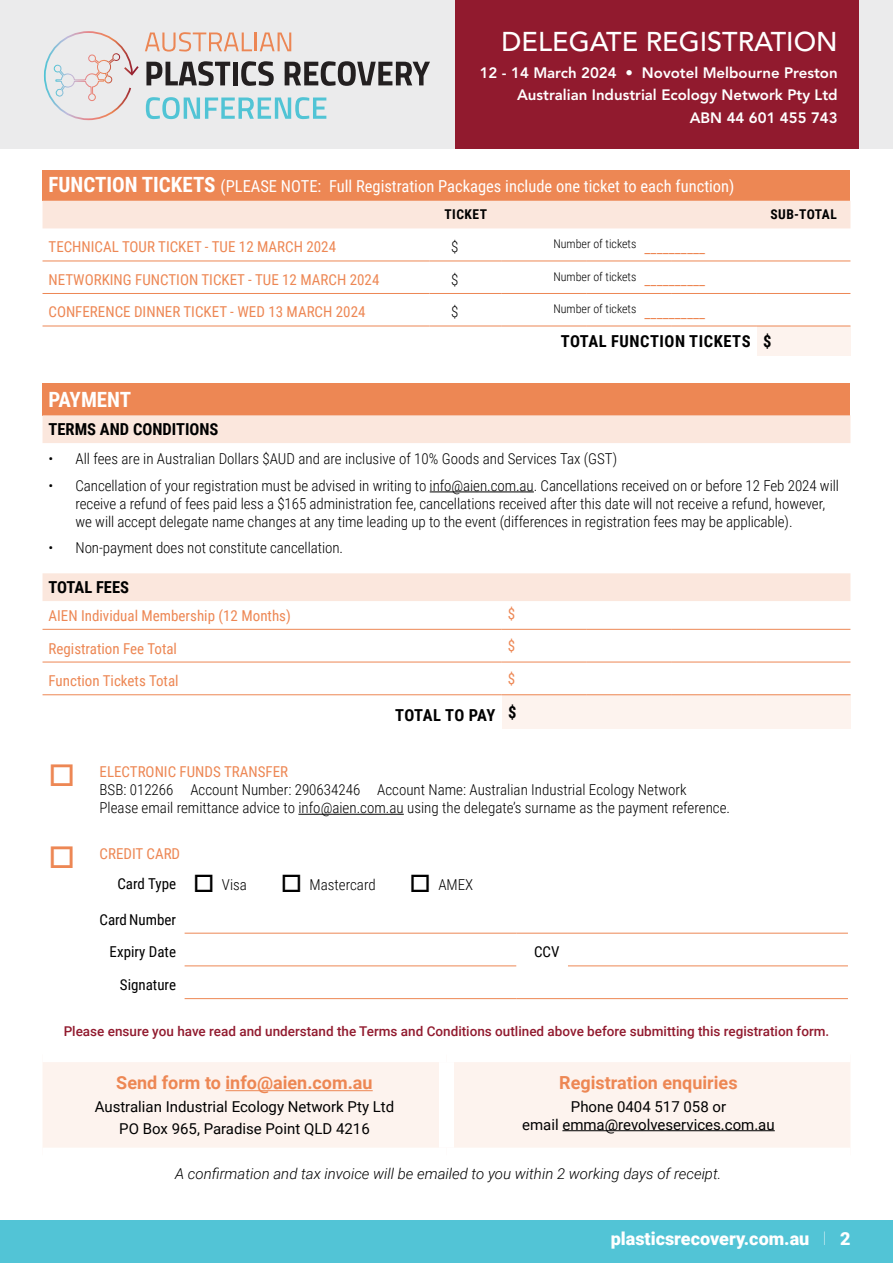
<style>
.page{position:relative;width:893px;height:1263px;background:#fff}
.page>*{position:absolute;margin:0;border:0;box-sizing:border-box;transform-origin:0 0}
.t1{font:500 27px "Avenir";color:#fff}
.t2{font:700 21px "Roboto Condensed";letter-spacing:-.005em;color:#fff}
.t3{font:700 18px "Roboto";color:#ed8754}
.t4{font:900 18px "Roboto";color:#fff}
.t5{font:16.5px "Roboto Condensed";color:#fff}
.t6{font:700 16.5px "Roboto Condensed";color:#000}
.t7{font:700 16.5px "Roboto Condensed";letter-spacing:.035em;color:#000}
.t8{font:300 15px/18px "Roboto Condensed";letter-spacing:-.005em;color:#000}
.t9{font:15px/30.2px "Roboto Condensed";color:#ed8754}
.t10{font:15px/22.2px "Roboto";color:#000;text-align:center}
.t11{font:800 15px/22.5px "Avenir";color:#fff;text-align:right}
.t12{font:italic 300 15px "Roboto";color:#000}
.t13{font:15px/32.7px "Roboto Condensed";color:#000;text-align:right}
.t14{font:500 13.5px "Roboto";color:#911a2e}
.t15{font:700 13.5px "Roboto Condensed";letter-spacing:.035em;color:#000}
.t16{font:300 12px "Roboto Condensed";color:#000}
.s1{font-weight:700;font-size:21px}
.s2{font-weight:400;font-size:15px;color:#ed8754}
.s3{color:#ed8754}
.s4{font-weight:400;color:#ed8754}
.s5{color:#000}
.s6{font-weight:300;color:#000}
.s7{font-weight:100}
</style>
<div class="page">
<div style="left:43px;top:383px;width:807px;height:32px;background:#ed8754"></div>
<svg style="left:43px;top:415px;width:807px;height:186px"></svg>
<div style="left:502px;top:695px;width:348px;height:34px;background:#fdf3ee"></div>
<hr style="left:43px;top:662px;width:459px;height:1px;background:#ed8754">
<hr style="left:502px;top:662px;width:85px;height:1px;background:#ed8754">
<hr style="left:587px;top:662px;width:85px;height:1px;background:#ed8754">
<hr style="left:672px;top:662px;width:85px;height:1px;background:#ed8754">
<hr style="left:757px;top:662px;width:93px;height:1px;background:#ed8754">
<hr style="left:43px;top:694px;width:459px;height:1px;background:#ed8754">
<hr style="left:502px;top:694px;width:85px;height:1px;background:#ed8754">
<hr style="left:587px;top:694px;width:85px;height:1px;background:#ed8754">
<hr style="left:672px;top:694px;width:85px;height:1px;background:#ed8754">
<hr style="left:757px;top:694px;width:93px;height:1px;background:#ed8754">
<hr style="left:43px;top:629px;width:459px;height:1px;background:#ed8754">
<hr style="left:502px;top:629px;width:85px;height:1px;background:#ed8754">
<hr style="left:587px;top:629px;width:85px;height:1px;background:#ed8754">
<hr style="left:672px;top:629px;width:85px;height:1px;background:#ed8754">
<hr style="left:757px;top:629px;width:93px;height:1px;background:#ed8754">
<hr style="left:430px;top:491px;width:104px;height:1px;background:#000">
<hr style="left:298px;top:814px;width:106px;height:1px;background:#000">
<hr style="left:185px;top:933px;width:331px;height:1px;background:#ed8754">
<hr style="left:516px;top:933px;width:52px;height:1px;background:#ed8754">
<hr style="left:568px;top:933px;width:280px;height:1px;background:#ed8754">
<hr style="left:185px;top:965px;width:331px;height:1px;background:#ed8754">
<hr style="left:185px;top:998px;width:331px;height:1px;background:#ed8754">
<hr style="left:516px;top:998px;width:52px;height:1px;background:#ed8754">
<hr style="left:568px;top:998px;width:280px;height:1px;background:#ed8754">
<hr style="left:568px;top:965px;width:280px;height:1px;background:#ed8754">
<div style="left:43px;top:1062px;width:807px;height:86px;background:#fdf3ee"></div>
<div style="left:439px;top:1062px;width:15px;height:86px;background:#fff"></div>
<hr style="left:226px;top:1090px;width:147px;height:1px;background:#ed8754">
<hr style="left:562px;top:1130px;width:213px;height:1px;background:#000">
<div style="left:0;top:0;width:893px;height:149px;background:#ebebec"></div>
<svg style="left:145px;top:32px;width:146px;height:20px"></svg>
<svg style="left:146px;top:61px;width:84px;height:25px"></svg>
<div style="left:233px;top:62px;width:5px;height:23px;background:#231f20"></div>
<svg style="left:241px;top:61px;width:33px;height:25px"></svg>
<svg style="left:285px;top:61px;width:145px;height:25px"></svg>
<svg style="left:146px;top:97px;width:180px;height:22px"></svg>
<svg style="left:43px;top:31px;width:96px;height:90px"></svg>
<div style="left:455px;top:0;width:404px;height:149px;background:#911a2e"></div>
<div style="left:0;top:1220px;width:893px;height:43px;background:#52c4d6"></div>
<div style="left:43px;top:170px;width:807px;height:31px;background:#ed8754"></div>
<div style="left:43px;top:201px;width:807px;height:27px;background:#fbe7dd"></div>
<div style="left:757px;top:326px;width:93px;height:29px;background:#fdf3ee"></div>
<hr style="left:43px;top:261px;width:386px;height:1px;background:#ed8754">
<hr style="left:429px;top:261px;width:73px;height:1px;background:#ed8754">
<hr style="left:502px;top:261px;width:85px;height:1px;background:#ed8754">
<hr style="left:587px;top:261px;width:85px;height:1px;background:#ed8754">
<hr style="left:672px;top:261px;width:85px;height:1px;background:#ed8754">
<hr style="left:757px;top:261px;width:93px;height:1px;background:#ed8754">
<hr style="left:43px;top:293px;width:386px;height:1px;background:#ed8754">
<hr style="left:429px;top:293px;width:73px;height:1px;background:#ed8754">
<hr style="left:502px;top:293px;width:85px;height:1px;background:#ed8754">
<hr style="left:587px;top:293px;width:85px;height:1px;background:#ed8754">
<hr style="left:672px;top:293px;width:85px;height:1px;background:#ed8754">
<hr style="left:757px;top:293px;width:93px;height:1px;background:#ed8754">
<hr style="left:43px;top:326px;width:386px;height:1px;background:#ed8754">
<hr style="left:429px;top:326px;width:73px;height:1px;background:#ed8754">
<hr style="left:502px;top:326px;width:85px;height:1px;background:#ed8754">
<hr style="left:587px;top:326px;width:85px;height:1px;background:#ed8754">
<hr style="left:672px;top:326px;width:85px;height:1px;background:#ed8754">
<hr style="left:757px;top:326px;width:93px;height:1px;background:#ed8754">
<h1 class="t1" style="left:502px;top:26px;width:338px">DELEGATE REGISTRATION</h1>
<p class="t11" style="left:480px;top:61px;width:359px">12 - 14 March 2024 • Novotel Melbourne Preston<br>Australian Industrial Ecology Network Pty Ltd<br>ABN 44 601 455 743</p>
<p class="t5" style="left:49px;top:175px;width:687px"><span class="s1">FUNCTION TICKETS</span> (PLEASE NOTE: Full Registration Packages include one ticket to each function)</p>
<p class="t15" style="left:444px;top:204px;width:44px">TICKET</p>
<p class="t15" style="left:770px;top:204px;width:68px">SUB-TOTAL</p>
<p class="t9" style="left:49px;top:231px;width:289px">TECHNICAL TOUR TICKET - TUE 12 MARCH 2024</p>
<p class="t8" style="left:451px;top:238px;width:9px">$</p>
<p class="t16" style="left:553px;top:236px;width:153px">Number of tickets <span class="s2">__________</span></p>
<p class="t9" style="left:49px;top:264px;width:332px">NETWORKING FUNCTION TICKET - TUE 12 MARCH 2024</p>
<p class="t8" style="left:451px;top:270px;width:9px">$</p>
<p class="t16" style="left:553px;top:268px;width:153px">Number of tickets <span class="s2">__________</span></p>
<p class="t9" style="left:49px;top:296px;width:318px">CONFERENCE DINNER TICKET - WED 13 MARCH 2024</p>
<p class="t8" style="left:451px;top:303px;width:9px">$</p>
<p class="t16" style="left:553px;top:301px;width:153px">Number of tickets <span class="s2">__________</span></p>
<p class="t7" style="left:561px;top:329px;width:212px">TOTAL FUNCTION TICKETS $</p>
<h2 class="t2" style="left:49px;top:385px;width:84px">PAYMENT</h2>
<p class="t6" style="left:49px;top:417px;width:171px">TERMS AND CONDITIONS</p>
<p class="t8" style="left:49px;top:449px;width:570px">• All fees are in Australian Dollars $AUD and are inclusive of 10% Goods and Services Tax (GST)</p>
<p class="t8" style="left:76px;top:476px;width:765px;text-indent:-27px">• Cancellation of your registration must be advised in writing to info@aien.com.au. Cancellations received on or before 12 Feb 2024 will receive a refund of fees paid less a $165 administration fee, cancellations received after this date will not receive a refund, however, we will accept delegate name changes at any time leading up to the event (differences in registration fees may be applicable).</p>
<p class="t8" style="left:49px;top:538px;width:296px">• Non-payment does not constitute cancellation.</p>
<p class="t6" style="left:49px;top:575px;width:82px">TOTAL FEES</p>
<p class="t9" style="left:49px;top:600px;width:244px">AIEN Individual Membership (12 Months)</p>
<p class="t9" style="left:508px;top:598px;width:9px">$</p>
<p class="t9" style="left:49px;top:632px;width:130px">Registration Fee Total</p>
<p class="t9" style="left:508px;top:630px;width:9px">$</p>
<p class="t9" style="left:49px;top:665px;width:132px">Function Tickets Total</p>
<p class="t9" style="left:508px;top:663px;width:9px">$</p>
<p class="t6" style="left:395px;top:703px;width:123px">TOTAL TO PAY $</p>
<p class="t8" style="left:100px;top:762px;width:632px;text-indent:-51px"><span class="s3">□</span> <span class="s4">ELECTRONIC FUNDS TRANSFER<br></span>BSB: 012266 Account Number: 290634246 Account Name: Australian Industrial Ecology Network<br>Please email remittance advice to info@aien.com.au using the delegate’s surname as the payment reference.</p>
<p class="t9" style="left:117px;top:838px;width:131px;text-indent:-69px">□ CREDIT CARD<br><span class="s5">Card Type</span> <span class="s5">□</span> <span class="s6">Visa</span></p>
<p class="t8" style="left:281px;top:875px;width:97px">□ Mastercard</p>
<p class="t8" style="left:409px;top:875px;width:65px">□ AMEX</p>
<p class="t13" style="left:100px;top:902px;width:78px">Card Number<br>Expiry Date</p>
<p class="t13" style="left:534px;top:935px;width:27px">CCV</p>
<p class="t13" style="left:120px;top:968px;width:58px">Signature</p>
<p class="t14" style="left:64px;top:1021px;width:767px">Please ensure you have read and understand the Terms and Conditions outlined above before submitting this registration form.</p>
<p class="t3" style="left:116px;top:1070px;width:258px">Send form to info@aien.com.au</p>
<p class="t10" style="left:95px;top:1095px;width:301px">Australian Industrial Ecology Network Pty Ltd<br>PO Box 965, Paradise Point QLD 4216</p>
<p class="t3" style="left:559px;top:1070px;width:180px">Registration enquiries</p>
<p class="t10" style="left:522px;top:1097px;width:254px;line-height:18px">Phone 0404 517 058 or<br>email emma@revolveservices.com.au</p>
<p class="t12" style="left:175px;top:1163px;width:548px">A confirmation and tax invoice will be emailed to you within 2 working days of receipt.</p>
<p class="t4" style="left:611px;top:1225px;width:241px">plasticsrecovery.com.au <span class="s7">l</span> 2</p>
</div>
